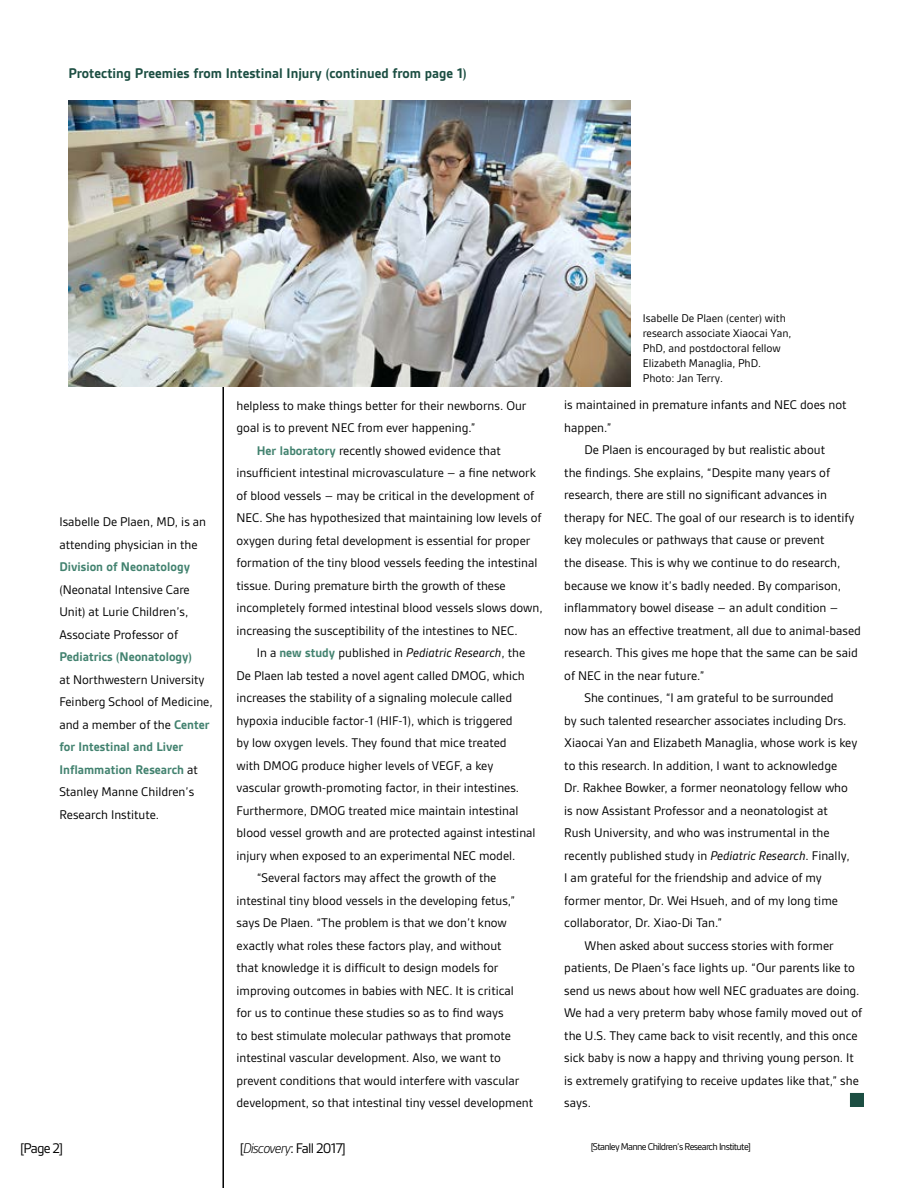
<style>
.page{position:relative;width:918px;height:1188px;background:#fff}
.page>*{position:absolute;margin:0;border:0;box-sizing:border-box;transform-origin:0 0}
.t1{font:700 15px "Gesta";color:#1c4e42}
.t2{font:15px "Gesta";letter-spacing:-.05em;color:#000}
.t3{font:13.5px/22.5px "Gesta";color:#000}
.t4{font:700 13.5px "Gesta";color:#42826f}
.t5{font:12px/15px "Gesta";color:#000}
.t6{font:10.5px "Gesta";letter-spacing:-.06em;color:#000}
.s1{font-weight:700;color:#42826f}
.s2{font-style:italic}
.s3{font-weight:300;font-style:italic}
</style>
<div class="page">
<hr style="left:222px;top:189px;width:2px;height:999px;background:#000">
<div style="left:850px;top:1093px;width:14px;height:14px;background:#1c4e42"></div>
<img style="left:68px;top:100px;width:563px;height:287px">
<p class="t1" style="left:68px;top:65px;width:400px">Protecting Preemies from Intestinal Injury (continued from page 1)</p>
<p class="t3" style="left:59px;top:511px;width:148px">Isabelle De Plaen, MD, is an attending physician in the</p>
<p class="t4" style="left:59px;top:559px;width:132px">Division of Neonatology</p>
<p class="t3" style="left:59px;top:578px;width:132px;text-align:justify">(Neonatal Intensive Care Unit) at Lurie Children’s, Associate Professor of</p>
<p class="t4" style="left:59px;top:649px;width:134px">Pediatrics (Neonatology)</p>
<p class="t3" style="left:59px;top:668px;width:155px">at Northwestern University<br>Feinberg School of Medicine, and a member of the <span class="s1">Center for Intestinal and Liver<br>Inflammation Research</span> at<br>Stanley Manne Children’s<br>Research Institute.</p>
<p class="t3" style="left:237px;top:394px;width:291px">helpless to make things better for their newborns. Our</p>
<p class="t3" style="left:237px;top:417px;width:241px">goal is to prevent NEC from ever happening.”</p>
<p class="t3" style="left:257px;top:439px;width:246px"><span class="s1">Her laboratory</span> recently showed evidence that</p>
<p class="t3" style="left:237px;top:462px;width:301px">insufficient intestinal microvasculature – a fine network</p>
<p class="t3" style="left:237px;top:484px;width:299px">of blood vessels – may be critical in the development of</p>
<p class="t3" style="left:237px;top:507px;width:307px">NEC. She has hypothesized that maintaining low levels of</p>
<p class="t3" style="left:237px;top:529px;width:295px">oxygen during fetal development is essential for proper</p>
<p class="t3" style="left:237px;top:552px;width:302px">formation of the tiny blood vessels feeding the intestinal</p>
<p class="t3" style="left:237px;top:574px;width:271px">tissue. During premature birth the growth of these</p>
<p class="t3" style="left:237px;top:597px;width:308px">incompletely formed intestinal blood vessels slows down,</p>
<p class="t3" style="left:237px;top:619px;width:283px">increasing the susceptibility of the intestines to NEC.</p>
<p class="t3" style="left:257px;top:642px;width:270px">In a <span class="s1">new study</span> published in <span class="s2">Pediatric Research</span>, the</p>
<p class="t3" style="left:237px;top:664px;width:290px">De Plaen lab tested a novel agent called DMOG, which</p>
<p class="t3" style="left:237px;top:687px;width:277px">increases the stability of a signaling molecule called</p>
<p class="t3" style="left:237px;top:709px;width:278px">hypoxia inducible factor-1 (HIF-1), which is triggered</p>
<p class="t3" style="left:237px;top:732px;width:272px">by low oxygen levels. They found that mice treated</p>
<p class="t3" style="left:237px;top:754px;width:258px">with DMOG produce higher levels of VEGF, a key</p>
<p class="t3" style="left:237px;top:777px;width:284px">vascular growth-promoting factor, in their intestines.</p>
<p class="t3" style="left:237px;top:799px;width:284px">Furthermore, DMOG treated mice maintain intestinal</p>
<p class="t3" style="left:237px;top:822px;width:301px">blood vessel growth and are protected against intestinal</p>
<p class="t3" style="left:237px;top:844px;width:280px">injury when exposed to an experimental NEC model.</p>
<p class="t3" style="left:257px;top:867px;width:241px">“Several factors may affect the growth of the</p>
<p class="t3" style="left:237px;top:889px;width:280px">intestinal tiny blood vessels in the developing fetus,”</p>
<p class="t3" style="left:237px;top:912px;width:272px">says De Plaen. “The problem is that we don’t know</p>
<p class="t3" style="left:237px;top:934px;width:267px">exactly what roles these factors play, and without</p>
<p class="t3" style="left:237px;top:957px;width:263px">that knowledge it is difficult to design models for</p>
<p class="t3" style="left:237px;top:979px;width:279px">improving outcomes in babies with NEC. It is critical</p>
<p class="t3" style="left:237px;top:1002px;width:269px">for us to continue these studies so as to find ways</p>
<p class="t3" style="left:237px;top:1024px;width:276px">to best stimulate molecular pathways that promote</p>
<p class="t3" style="left:237px;top:1047px;width:266px">intestinal vascular development. Also, we want to</p>
<p class="t3" style="left:237px;top:1069px;width:284px">prevent conditions that would interfere with vascular</p>
<p class="t3" style="left:237px;top:1092px;width:298px">development, so that intestinal tiny vessel development</p>
<p class="t5" style="left:643px;top:311px;width:150px">Isabelle De Plaen (center) with research associate Xiaocai Yan,<br>PhD, and postdoctoral fellow<br>Elizabeth Managlia, PhD.<br>Photo: Jan Terry.</p>
<p class="t3" style="left:564px;top:394px;width:284px">is maintained in premature infants and NEC does not</p>
<p class="t3" style="left:564px;top:416px;width:49px">happen.”</p>
<p class="t3" style="left:585px;top:439px;width:242px">De Plaen is encouraged by but realistic about</p>
<p class="t3" style="left:564px;top:461px;width:267px">the findings. She explains, “Despite many years of</p>
<p class="t3" style="left:564px;top:484px;width:264px">research, there are still no significant advances in</p>
<p class="t3" style="left:564px;top:506px;width:292px">therapy for NEC. The goal of our research is to identify</p>
<p class="t3" style="left:564px;top:529px;width:262px">key molecules or pathways that cause or prevent</p>
<p class="t3" style="left:564px;top:552px;width:278px">the disease. This is why we continue to do research,</p>
<p class="t3" style="left:564px;top:574px;width:278px">because we know it’s badly needed. By comparison,</p>
<p class="t3" style="left:564px;top:597px;width:276px">inflammatory bowel disease – an adult condition –</p>
<p class="t3" style="left:564px;top:619px;width:298px">now has an effective treatment, all due to animal-based</p>
<p class="t3" style="left:564px;top:642px;width:295px">research. This gives me hope that the same can be said</p>
<p class="t3" style="left:564px;top:664px;width:142px">of NEC in the near future.”</p>
<p class="t3" style="left:585px;top:687px;width:251px">She continues, “I am grateful to be surrounded</p>
<p class="t3" style="left:564px;top:709px;width:284px">by such talented researcher associates including Drs.</p>
<p class="t3" style="left:564px;top:732px;width:295px">Xiaocai Yan and Elizabeth Managlia, whose work is key</p>
<p class="t3" style="left:564px;top:754px;width:274px">to this research. In addition, I want to acknowledge</p>
<p class="t3" style="left:564px;top:777px;width:285px">Dr. Rakhee Bowker, a former neonatology fellow who</p>
<p class="t3" style="left:564px;top:799px;width:265px">is now Assistant Professor and a neonatologist at</p>
<p class="t3" style="left:564px;top:822px;width:267px">Rush University, and who was instrumental in the</p>
<p class="t3" style="left:564px;top:844px;width:287px">recently published study in <span class="s2">Pediatric Research</span>. Finally,</p>
<p class="t3" style="left:564px;top:867px;width:259px">I am grateful for the friendship and advice of my</p>
<p class="t3" style="left:564px;top:889px;width:275px">former mentor, Dr. Wei Hsueh, and of my long time</p>
<p class="t3" style="left:564px;top:912px;width:160px">collaborator, Dr. Xiao-Di Tan.”</p>
<p class="t3" style="left:585px;top:934px;width:251px">When asked about success stories with former</p>
<p class="t3" style="left:564px;top:957px;width:292px">patients, De Plaen’s face lights up. “Our parents like to</p>
<p class="t3" style="left:564px;top:979px;width:297px">send us news about how well NEC graduates are doing.</p>
<p class="t3" style="left:564px;top:1002px;width:299px">We had a very preterm baby whose family moved out of</p>
<p class="t3" style="left:564px;top:1024px;width:295px">the U.S. They came back to visit recently, and this once</p>
<p class="t3" style="left:564px;top:1047px;width:291px">sick baby is now a happy and thriving young person. It</p>
<p class="t3" style="left:564px;top:1069px;width:296px">is extremely gratifying to receive updates like that,” she</p>
<p class="t3" style="left:564px;top:1092px;width:28px">says.</p>
<p class="t2" style="left:20px;top:1140px;width:45px">[Page 2]</p>
<p class="t2" style="left:240px;top:1140px;width:108px">[<span class="s3">Discovery</span>: Fall 2017]</p>
<p class="t6" style="left:591px;top:1141px;width:162px">[Stanley Manne Children’s Research Institute]</p>
</div>
